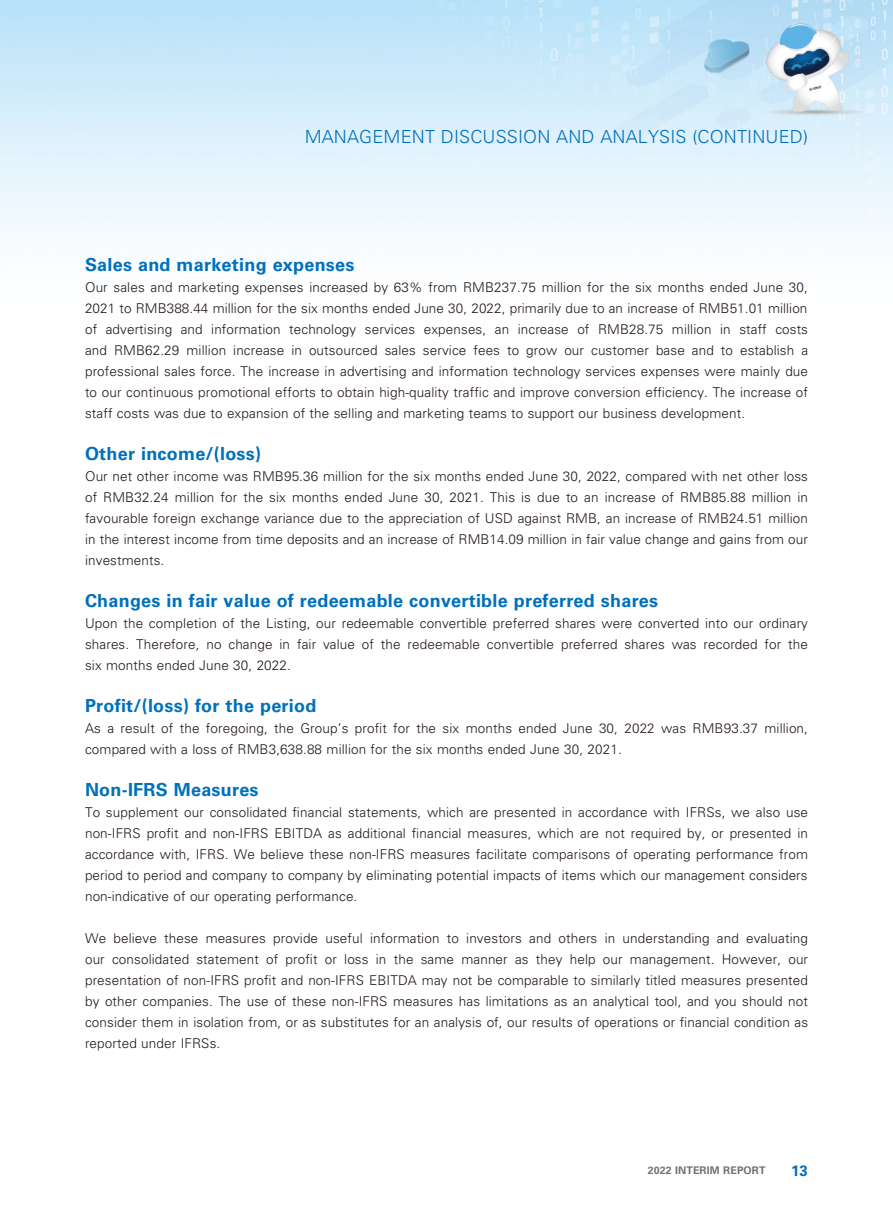
<style>
.page{position:relative;width:893px;height:1212px;background:#fff}
.page>*{position:absolute;margin:0;border:0;box-sizing:border-box;transform-origin:0 0}
.t1{font:700 18px "Univers";letter-spacing:.015em;color:#0070bb}
.t2{font:300 18px "Univers";letter-spacing:.01em;color:#0070bb}
.t3{font:700 15px "Univers";color:#0070bb}
.t4{font:300 13.5px/21px "Univers";letter-spacing:.01em;color:#231916;text-align:justify}
.t5{font:700 10.5px "Univers";letter-spacing:.015em;color:#727272}
</style>
<div class="page">
<img style="left:0;top:0;width:893px;height:238px">
<h1 class="t2" style="left:305px;top:126px;width:505px">MANAGEMENT DISCUSSION AND ANALYSIS (CONTINUED)</h1>
<h1 class="t1" style="left:85px;top:254px;width:271px">Sales and marketing expenses</h1>
<p class="t4" style="left:85px;top:276px;width:724px">Our sales and marketing expenses increased by 63% from RMB237.75 million for the six months ended June 30, 2021 to RMB388.44 million for the six months ended June 30, 2022, primarily due to an increase of RMB51.01 million of advertising and information technology services expenses, an increase of RMB28.75 million in staff costs and RMB62.29 million increase in outsourced sales service fees to grow our customer base and to establish a professional sales force. The increase in advertising and information technology services expenses were mainly due to our continuous promotional efforts to obtain high-quality traffic and improve conversion efficiency. The increase of staff costs was due to expansion of the selling and marketing teams to support our business development.</p>
<h1 class="t1" style="left:85px;top:443px;width:178px">Other income/(loss)</h1>
<p class="t4" style="left:85px;top:465px;width:725px">Our net other income was RMB95.36 million for the six months ended June 30, 2022, compared with net other loss of RMB32.24 million for the six months ended June 30, 2021. This is due to an increase of RMB85.88 million in favourable foreign exchange variance due to the appreciation of USD against RMB, an increase of RMB24.51 million in the interest income from time deposits and an increase of RMB14.09 million in fair value change and gains from our investments.</p>
<h1 class="t1" style="left:85px;top:590px;width:575px">Changes in fair value of redeemable convertible preferred shares</h1>
<p class="t4" style="left:85px;top:612px;width:724px">Upon the completion of the Listing, our redeemable convertible preferred shares were converted into our ordinary shares. Therefore, no change in fair value of the redeemable convertible preferred shares was recorded for the six months ended June 30, 2022.</p>
<h1 class="t1" style="left:85px;top:695px;width:233px">Profit/(loss) for the period</h1>
<p class="t4" style="left:85px;top:717px;width:724px">As a result of the foregoing, the Group’s profit for the six months ended June 30, 2022 was RMB93.37 million, compared with a loss of RMB3,638.88 million for the six months ended June 30, 2021.</p>
<h1 class="t1" style="left:85px;top:779px;width:175px">Non-IFRS Measures</h1>
<p class="t4" style="left:85px;top:801px;width:724px">To supplement our consolidated financial statements, which are presented in accordance with IFRSs, we also use non-IFRS profit and non-IFRS EBITDA as additional financial measures, which are not required by, or presented in accordance with, IFRS. We believe these non-IFRS measures facilitate comparisons of operating performance from period to period and company to company by eliminating potential impacts of items which our management considers non-indicative of our operating performance.</p>
<p class="t4" style="left:85px;top:927px;width:725px">We believe these measures provide useful information to investors and others in understanding and evaluating our consolidated statement of profit or loss in the same manner as they help our management. However, our presentation of non-IFRS profit and non-IFRS EBITDA may not be comparable to similarly titled measures presented by other companies. The use of these non-IFRS measures has limitations as an analytical tool, and you should not consider them in isolation from, or as substitutes for an analysis of, our results of operations or financial condition as reported under IFRSs.</p>
<p class="t5" style="left:648px;top:1164px;width:119px">2022 INTERIM REPORT</p>
<p class="t3" style="left:791px;top:1162px;width:18px">13</p>
</div>
